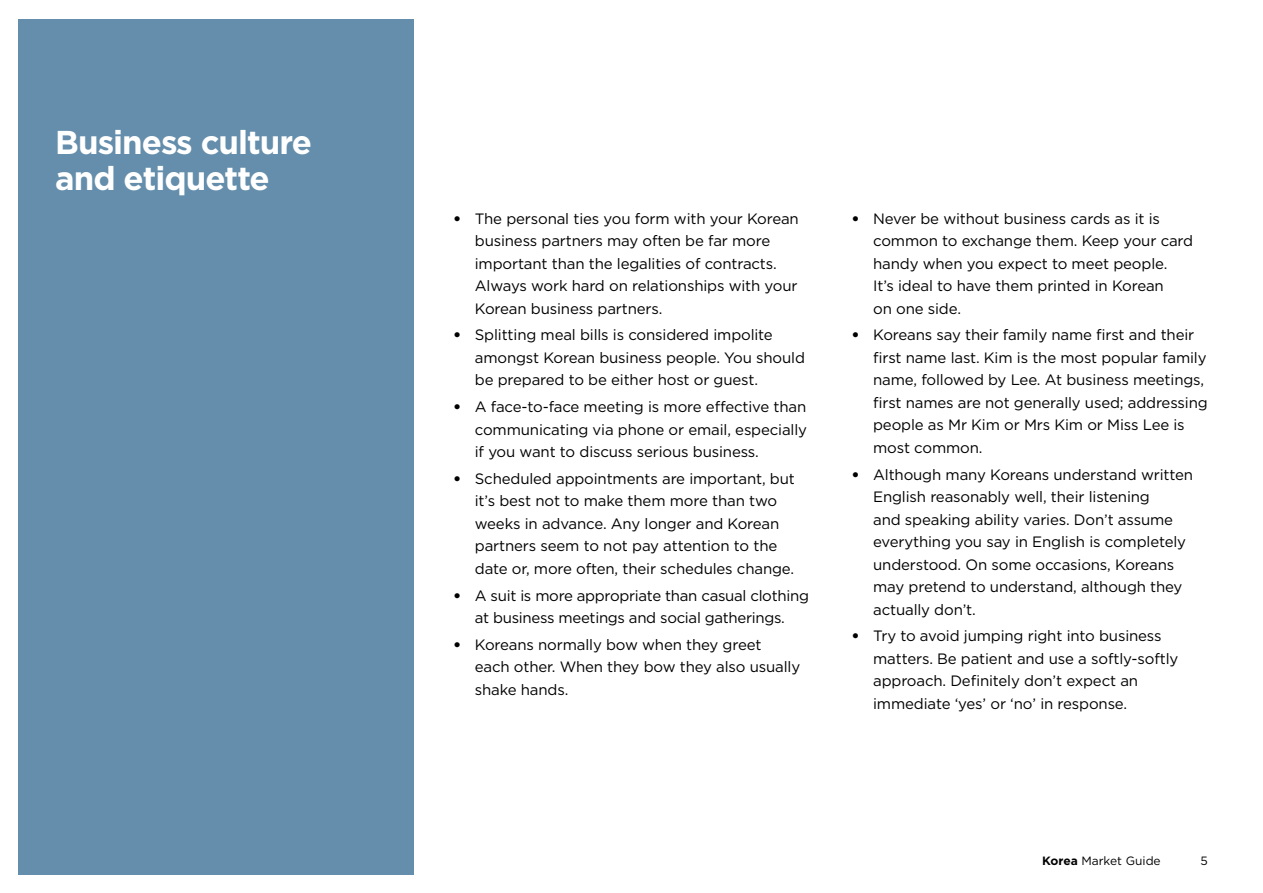
<style>
.page{position:relative;width:1263px;height:893px;background:#fff}
.page>*{position:absolute;margin:0;border:0;box-sizing:border-box;transform-origin:0 0}
.t1{font:700 33px/36px "Gotham";letter-spacing:-.03em;color:#fff}
.t2{font:15px/22.5px "Gotham";letter-spacing:-.01em;color:#000}
.t3{font:12px "Gotham";color:#000}
.s1{font-weight:900}
.s2{font-weight:700}
</style>
<div class="page">
<div style="left:19px;top:19px;width:395px;height:855px;background:#648eab"></div>
<p class="t1" style="left:55px;top:124px;width:258px">Business culture and etiquette</p>
<p class="t2" style="left:475px;top:207px;width:325px;text-indent:-21px"><span class="s1">•</span> The personal ties you form with your Korean business partners may often be far more important than the legalities of contracts.<br>Always work hard on relationships with your Korean business partners.</p>
<p class="t2" style="left:475px;top:323px;width:332px;text-indent:-21px"><span class="s1">•</span> Splitting meal bills is considered impolite amongst Korean business people. You should be prepared to be either host or guest.</p>
<p class="t2" style="left:475px;top:395px;width:334px;text-align:justify;text-indent:-21px"><span class="s1">•</span> A face-to-face meeting is more effective than communicating via phone or email, especially if you want to discuss serious business.</p>
<p class="t2" style="left:475px;top:467px;width:321px;text-indent:-21px"><span class="s1">•</span> Scheduled appointments are important, but it’s best not to make them more than two weeks in advance. Any longer and Korean partners seem to not pay attention to the date or, more often, their schedules change.</p>
<p class="t2" style="left:454px;top:584px;width:357px;text-align:center"><span class="s1">•</span> A suit is more appropriate than casual clothing at business meetings and social gatherings.</p>
<p class="t2" style="left:475px;top:633px;width:327px;text-indent:-21px"><span class="s1">•</span> Koreans normally bow when they greet<br>each other. When they bow they also usually shake hands.</p>
<p class="t2" style="left:873px;top:207px;width:321px;text-indent:-21px"><span class="s1">•</span> Never be without business cards as it is common to exchange them. Keep your card handy when you expect to meet people.<br>It’s ideal to have them printed in Korean<br>on one side.</p>
<p class="t2" style="left:873px;top:323px;width:336px;text-indent:-21px"><span class="s1">•</span> Koreans say their family name first and their first name last. Kim is the most popular family name, followed by Lee. At business meetings, first names are not generally used; addressing people as Mr Kim or Mrs Kim or Miss Lee is most common.</p>
<p class="t2" style="left:873px;top:463px;width:321px;text-indent:-21px"><span class="s1">•</span> Although many Koreans understand written English reasonably well, their listening<br>and speaking ability varies. Don’t assume everything you say in English is completely understood. On some occasions, Koreans may pretend to understand, although they actually don’t.</p>
<p class="t2" style="left:873px;top:624px;width:307px;text-indent:-21px"><span class="s1">•</span> Try to avoid jumping right into business matters. Be patient and use a softly-softly approach. Definitely don’t expect an immediate ‘yes’ or ‘no’ in response.</p>
<p class="t3" style="left:1042px;top:853px;width:120px"><span class="s2">Korea</span> Market Guide</p>
<p class="t3" style="left:1200px;top:853px;width:9px">5</p>
</div>
